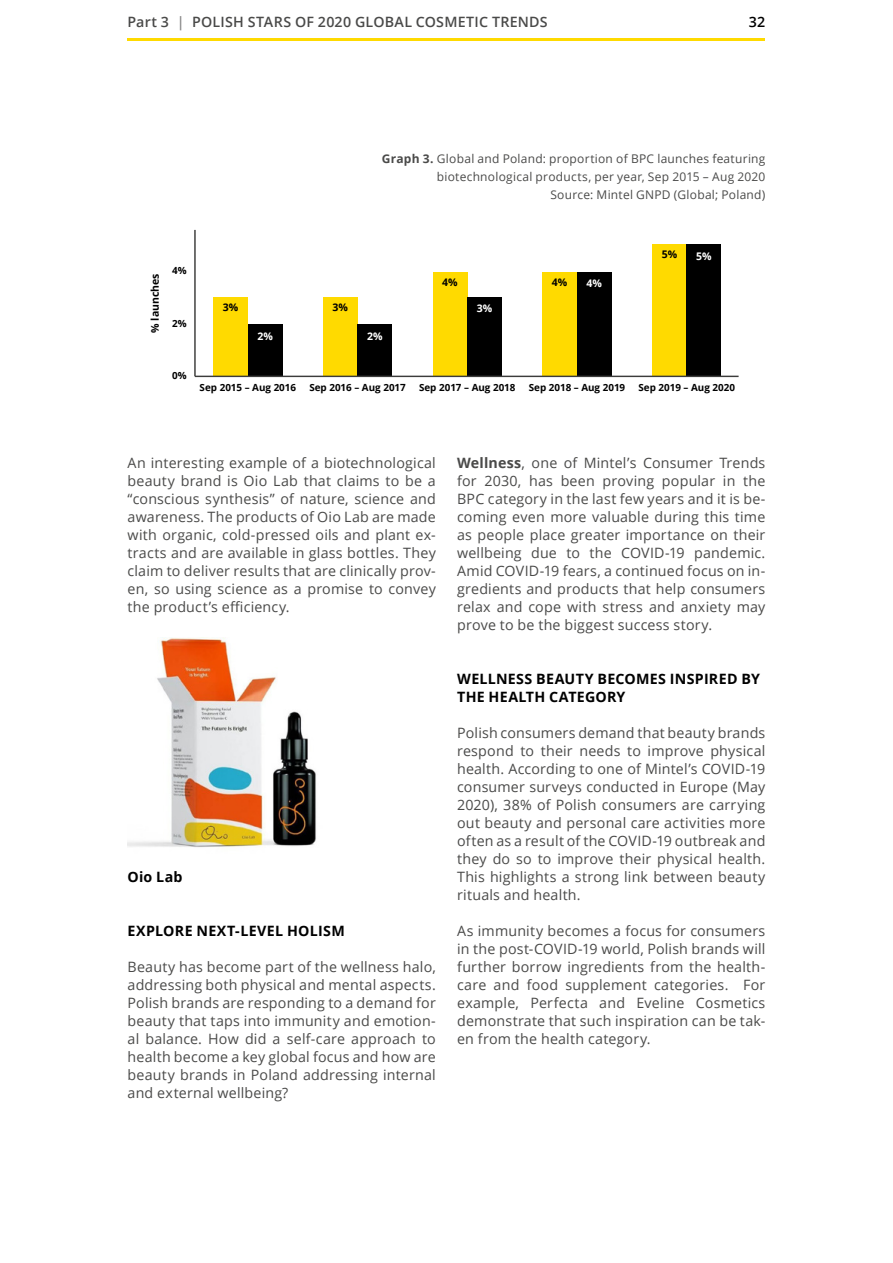
<style>
.page{position:relative;width:893px;height:1263px;background:#fff}
.page>*{position:absolute;margin:0;border:0;box-sizing:border-box;transform-origin:0 0}
.txt{font:14.25px/18px "Open Sans";letter-spacing:.015em;color:#4a4a49;text-align:justify}
.podtyt{font:700 14.25px/18px "Open Sans";letter-spacing:.02em;color:#000}
.t1{font:600 14.25px "Open Sans";letter-spacing:.015em;color:#4a4a49}
.txt-2{font:700 14.25px "Open Sans";letter-spacing:.015em;color:#000}
.t2{font:600 14.25px "Open Sans";color:#000}
.txt-3{font:12px/18px "Open Sans";letter-spacing:.02em;color:#4a4a49;text-align:right}
.t3{font:700 10.5px "Open Sans";color:#000}
.t4{font:700 10.5px "Open Sans";color:#fff}
.t5{font:700 9.9px "Open Sans";color:#000}
.s1{color:#878686}
.s2{font-weight:700}
</style>
<div class="page">
<div style="left:213px;top:297px;width:35px;height:79px;background:#ffda00"></div>
<div style="left:248px;top:324px;width:34px;height:52px;background:#000"></div>
<div style="left:323px;top:297px;width:35px;height:79px;background:#ffda00"></div>
<div style="left:358px;top:324px;width:34px;height:52px;background:#000"></div>
<div style="left:433px;top:272px;width:34px;height:104px;background:#ffda00"></div>
<div style="left:467px;top:297px;width:35px;height:79px;background:#000"></div>
<div style="left:542px;top:272px;width:35px;height:104px;background:#ffda00"></div>
<div style="left:577px;top:272px;width:35px;height:104px;background:#000"></div>
<div style="left:652px;top:245px;width:35px;height:131px;background:#ffda00"></div>
<div style="left:687px;top:245px;width:34px;height:131px;background:#000"></div>
<hr style="left:195px;top:376px;width:544px;height:1px;background:#3c3c3b">
<hr style="left:194px;top:230px;width:2px;height:146px;background:#3c3c3b">
<img style="left:128px;top:638px;width:188px;height:210px">
<hr style="left:128px;top:38px;width:637px;height:2px;background:#ffda00">
<p class="t1" style="left:128px;top:12px;width:422px">Part 3 <span class="s1">|</span> POLISH STARS OF 2020 GLOBAL COSMETIC TRENDS</p>
<p class="t2" style="left:749px;top:12px;width:18px">32</p>
<p class="txt-3" style="left:382px;top:150px;width:385px"><span class="s2">Graph 3.</span> Global and Poland: proportion of BPC launches featuring biotechnological products, per year, Sep 2015 – Aug 2020<br>Source: Mintel GNPD (Global; Poland)</p>
<p class="t3" style="left:148px;top:333px;width:61px;rotate:-90deg">% launches</p>
<p class="t5" style="left:172px;top:264px;width:16px">4%</p>
<p class="t5" style="left:172px;top:316px;width:16px">2%</p>
<p class="t5" style="left:172px;top:369px;width:16px">0%</p>
<p class="t3" style="left:223px;top:300px;width:17px">3%</p>
<p class="t4" style="left:257px;top:328px;width:17px">2%</p>
<p class="t5" style="left:200px;top:380px;width:98px">Sep 2015 – Aug 2016</p>
<p class="t3" style="left:333px;top:300px;width:17px">3%</p>
<p class="t4" style="left:367px;top:328px;width:17px">2%</p>
<p class="t5" style="left:309px;top:380px;width:98px">Sep 2016 – Aug 2017</p>
<p class="t3" style="left:442px;top:275px;width:17px">4%</p>
<p class="t4" style="left:477px;top:301px;width:17px">3%</p>
<p class="t5" style="left:419px;top:380px;width:98px">Sep 2017 – Aug 2018</p>
<p class="t3" style="left:552px;top:275px;width:17px">4%</p>
<p class="t4" style="left:587px;top:276px;width:17px">4%</p>
<p class="t5" style="left:529px;top:380px;width:98px">Sep 2018 – Aug 2019</p>
<p class="t3" style="left:662px;top:247px;width:17px">5%</p>
<p class="t4" style="left:696px;top:248px;width:17px">5%</p>
<p class="t5" style="left:638px;top:380px;width:98px">Sep 2019 – Aug 2020</p>
<p class="txt" style="left:128px;top:453px;width:310px">An interesting example of a biotechnological beauty brand is Oio Lab that claims to be a “conscious synthesis” of nature, science and awareness. The products of Oio Lab are made with organic, cold-pressed oils and plant ex&shy;tracts and are available in glass bottles. They claim to deliver results that are clinically prov&shy;en, so using science as a promise to convey the product’s efficiency.</p>
<p class="txt-2" style="left:128px;top:867px;width:56px">Oio Lab</p>
<p class="podtyt" style="left:128px;top:921px;width:219px">EXPLORE NEXT-LEVEL HOLISM</p>
<p class="txt" style="left:128px;top:957px;width:310px">Beauty has become part of the wellness halo, addressing both physical and mental aspects.<br>Polish brands are responding to a demand for beauty that taps into immunity and emotion&shy;al balance. How did a self-care approach to health become a key global focus and how are beauty brands in Poland addressing internal and external wellbeing?</p>
<p class="txt" style="left:457px;top:453px;width:310px"><span class="s2">Wellness</span>, one of Mintel’s Consumer Trends for 2030, has been proving popular in the BPC category in the last few years and it is be&shy;coming even more valuable during this time as people place greater importance on their wellbeing due to the COVID-19 pandemic.<br>Amid COVID-19 fears, a continued focus on in&shy;gredients and products that help consumers relax and cope with stress and anxiety may prove to be the biggest success story.</p>
<p class="podtyt" style="left:457px;top:669px;width:304px">WELLNESS BEAUTY BECOMES INSPIRED BY<br>THE HEALTH CATEGORY</p>
<p class="txt" style="left:457px;top:723px;width:310px">Polish consumers demand that beauty brands respond to their needs to improve physical health. According to one of Mintel’s COVID-19 consumer surveys conducted in Europe (May 2020), 38% of Polish consumers are carrying out beauty and personal care activities more often as a result of the COVID-19 outbreak and they do so to improve their physical health.<br>This highlights a strong link between beauty rituals and health.</p>
<p class="txt" style="left:457px;top:921px;width:310px">As immunity becomes a focus for consumers in the post-COVID-19 world, Polish brands will further borrow ingredients from the health&shy;care and food supplement categories. For example, Perfecta and Eveline Cosmetics demonstrate that such inspiration can be tak&shy;en from the health category.</p>
</div>
